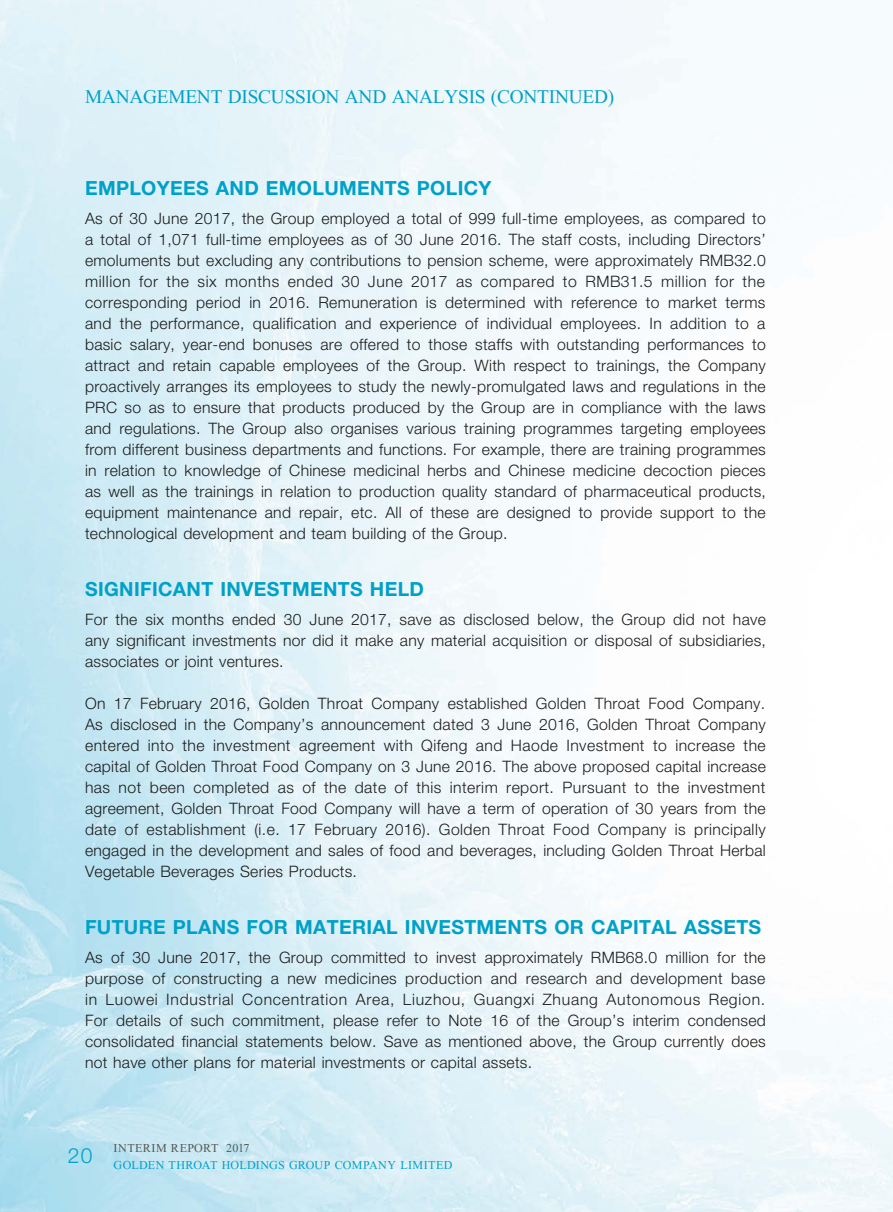
<style>
.page{position:relative;width:893px;height:1212px;background:#fff}
.page>*{position:absolute;margin:0;border:0;box-sizing:border-box;transform-origin:0 0}
.t1{font:24px "Aparajita";letter-spacing:-.01em;color:#00a1c8}
.t2{font:300 21px "Helvetica Neue LT Std";color:#00a1c8}
.t3{font:700 19.5px "Helvetica Neue LT Std";letter-spacing:.015em;color:#00a1c8}
.t4{font:300 15.75px/21px "Helvetica Neue LT Std";letter-spacing:.015em;color:#1c1c1b;text-align:justify}
.t5{font:15px "Aparajita";letter-spacing:.015em;color:#00a1c8}
.t6{font:15px "Aparajita";letter-spacing:.02em;color:#575756}
</style>
<div class="page">
<h1 class="t1" style="left:85px;top:85px;width:531px">MANAGEMENT DISCUSSION AND ANALYSIS (CONTINUED)</h1>
<p class="t3" style="left:85px;top:176px;width:408px">EMPLOYEES AND EMOLUMENTS POLICY</p>
<p class="t4" style="left:85px;top:208px;width:682px">As of 30 June 2017, the Group employed a total of 999 full-time employees, as compared to a total of 1,071 full-time employees as of 30 June 2016. The staff costs, including Directors’ emoluments but excluding any contributions to pension scheme, were approximately RMB32.0 million for the six months ended 30 June 2017 as compared to RMB31.5 million for the corresponding period in 2016. Remuneration is determined with reference to market terms and the performance, qualification and experience of individual employees. In addition to a basic salary, year-end bonuses are offered to those staffs with outstanding performances to attract and retain capable employees of the Group. With respect to trainings, the Company proactively arranges its employees to study the newly-promulgated laws and regulations in the PRC so as to ensure that products produced by the Group are in compliance with the laws and regulations. The Group also organises various training programmes targeting employees from different business departments and functions. For example, there are training programmes in relation to knowledge of Chinese medicinal herbs and Chinese medicine decoction pieces as well as the trainings in relation to production quality standard of pharmaceutical products, equipment maintenance and repair, etc. All of these are designed to provide support to the technological development and team building of the Group.</p>
<p class="t3" style="left:85px;top:577px;width:340px">SIGNIFICANT INVESTMENTS HELD</p>
<p class="t4" style="left:85px;top:609px;width:682px">For the six months ended 30 June 2017, save as disclosed below, the Group did not have any significant investments nor did it make any material acquisition or disposal of subsidiaries, associates or joint ventures.</p>
<p class="t4" style="left:85px;top:693px;width:682px">On 17 February 2016, Golden Throat Company established Golden Throat Food Company.<br>As disclosed in the Company’s announcement dated 3 June 2016, Golden Throat Company entered into the investment agreement with Qifeng and Haode Investment to increase the capital of Golden Throat Food Company on 3 June 2016. The above proposed capital increase has not been completed as of the date of this interim report. Pursuant to the investment agreement, Golden Throat Food Company will have a term of operation of 30 years from the date of establishment (i.e. 17 February 2016). Golden Throat Food Company is principally engaged in the development and sales of food and beverages, including Golden Throat Herbal Vegetable Beverages Series Products.</p>
<p class="t3" style="left:85px;top:915px;width:678px">FUTURE PLANS FOR MATERIAL INVESTMENTS OR CAPITAL ASSETS</p>
<p class="t4" style="left:85px;top:947px;width:682px">As of 30 June 2017, the Group committed to invest approximately RMB68.0 million for the purpose of constructing a new medicines production and research and development base in Luowei Industrial Concentration Area, Liuzhou, Guangxi Zhuang Autonomous Region.<br>For details of such commitment, please refer to Note 16 of the Group’s interim condensed consolidated financial statements below. Save as mentioned above, the Group currently does not have other plans for material investments or capital assets.</p>
<h2 class="t2" style="left:68px;top:1142px;width:26px">20</h2>
<p class="t6" style="left:114px;top:1141px;width:138px">INTERIM REPORT 2017</p>
<p class="t5" style="left:114px;top:1157px;width:340px">GOLDEN THROAT HOLDINGS GROUP COMPANY LIMITED</p>
</div>
